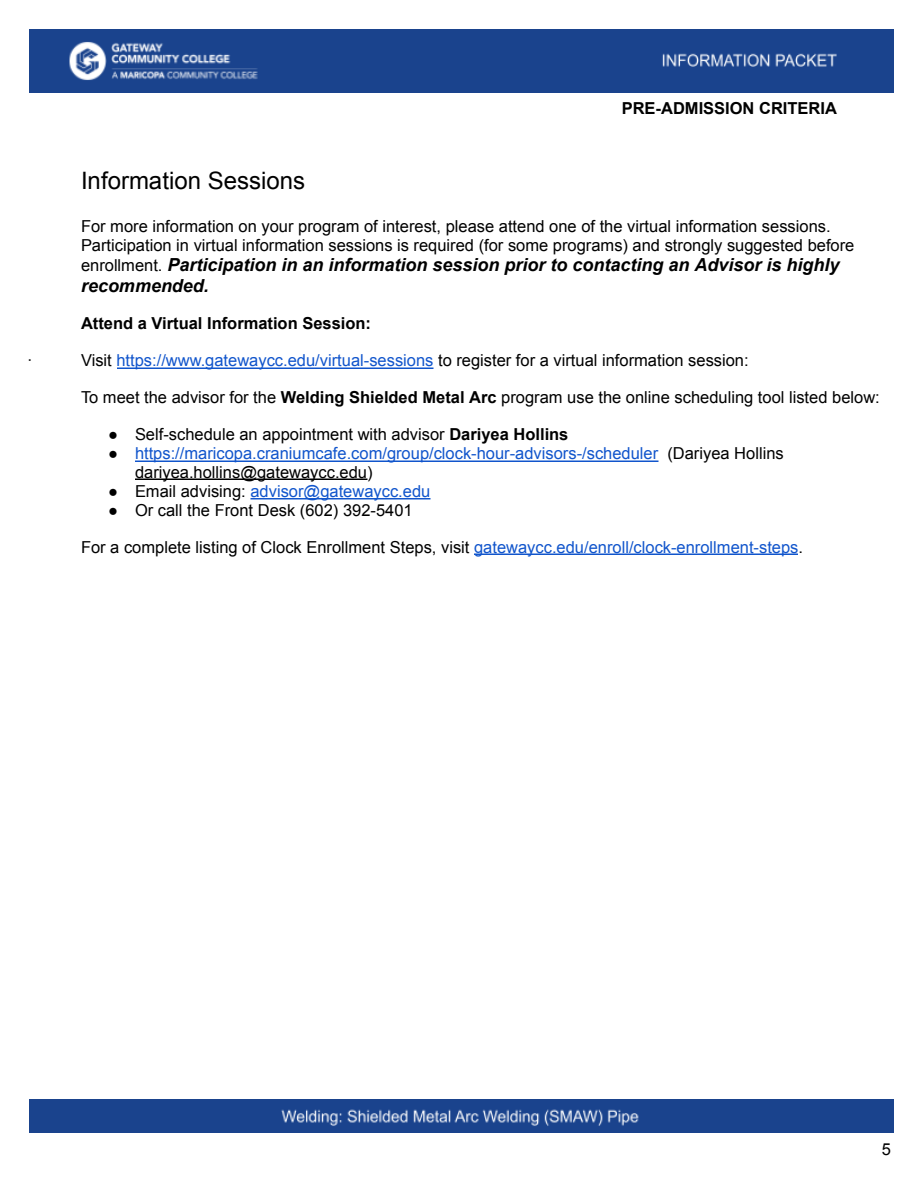
<style>
.page{position:relative;width:918px;height:1188px;background:#fff}
.page>*{position:absolute;margin:0;border:0;box-sizing:border-box;transform-origin:0 0}
.t1{font:24px "Arial";color:#000}
.t2{font:italic 700 18px/20.7px "Arial";color:#000}
.t3{font:16.5px/18.9px "Arial";color:#000}
.t4{font:16.5px/18.9px "Arial";color:#15c}
.t5{font:700 16.5px "Arial";color:#000}
.s1{font-weight:400;font-style:normal;font-size:16.5px}
.s2{color:#15c}
.s3{font-weight:700}
.s4{color:#000}
</style>
<div class="page">
<hr style="left:117px;top:367px;width:317px;height:2px;background:#15c">
<hr style="left:135px;top:460px;width:523px;height:2px;background:#15c">
<hr style="left:135px;top:478px;width:232px;height:2px;background:#000">
<hr style="left:251px;top:498px;width:179px;height:1px;background:#15c">
<hr style="left:474px;top:553px;width:324px;height:2px;background:#15c">
<img style="left:29px;top:29px;width:864px;height:63px">
<img style="left:29px;top:1099px;width:864px;height:34px">
<p class="t5" style="left:622px;top:99px;width:217px">PRE-ADMISSION CRITERIA</p>
<h1 class="t1" style="left:81px;top:167px;width:226px">Information Sessions</h1>
<p class="t3" style="left:81px;top:216px;width:775px">For more information on your program of interest, please attend one of the virtual information sessions.<br>Participation in virtual information sessions is required (for some programs) and strongly suggested before</p>
<p class="t2" style="left:81px;top:254px;width:760px"><span class="s1">enrollment.</span> Participation in an information session prior to contacting an Advisor is highly recommended.</p>
<p class="t5" style="left:81px;top:314px;width:292px">Attend a Virtual Information Session:</p>
<p class="t3" style="left:27px;top:351px;width:7px">·</p>
<p class="t3" style="left:81px;top:351px;width:669px">Visit <span class="s2">https://www.gatewaycc.edu/virtual-sessions</span> to register for a virtual information session:</p>
<p class="t3" style="left:81px;top:388px;width:800px">To meet the advisor for the <span class="s3">Welding Shielded Metal Arc</span> program use the online scheduling tool listed below:</p>
<p class="t3" style="left:108px;top:425px;width:462px">● Self-schedule an appointment with advisor <span class="s3">Dariyea Hollins</span></p>
<p class="t4" style="left:135px;top:444px;width:650px;text-indent:-27px"><span class="s4">●</span> https://maricopa.craniumcafe.com/group/clock-hour-advisors-/scheduler <span class="s4">(Dariyea Hollins dariyea.hollins@gatewaycc.edu)</span></p>
<p class="t4" style="left:108px;top:482px;width:324px"><span class="s4">● Email advising:</span> advisor@gatewaycc.edu</p>
<p class="t3" style="left:108px;top:501px;width:306px">● Or call the Front Desk (602) 392-5401</p>
<p class="t3" style="left:81px;top:538px;width:724px">For a complete listing of Clock Enrollment Steps, visit <span class="s2">gatewaycc.edu/enroll/clock-enrollment-steps</span>.</p>
<p class="t3" style="left:882px;top:1139px;width:11px">5</p>
</div>
